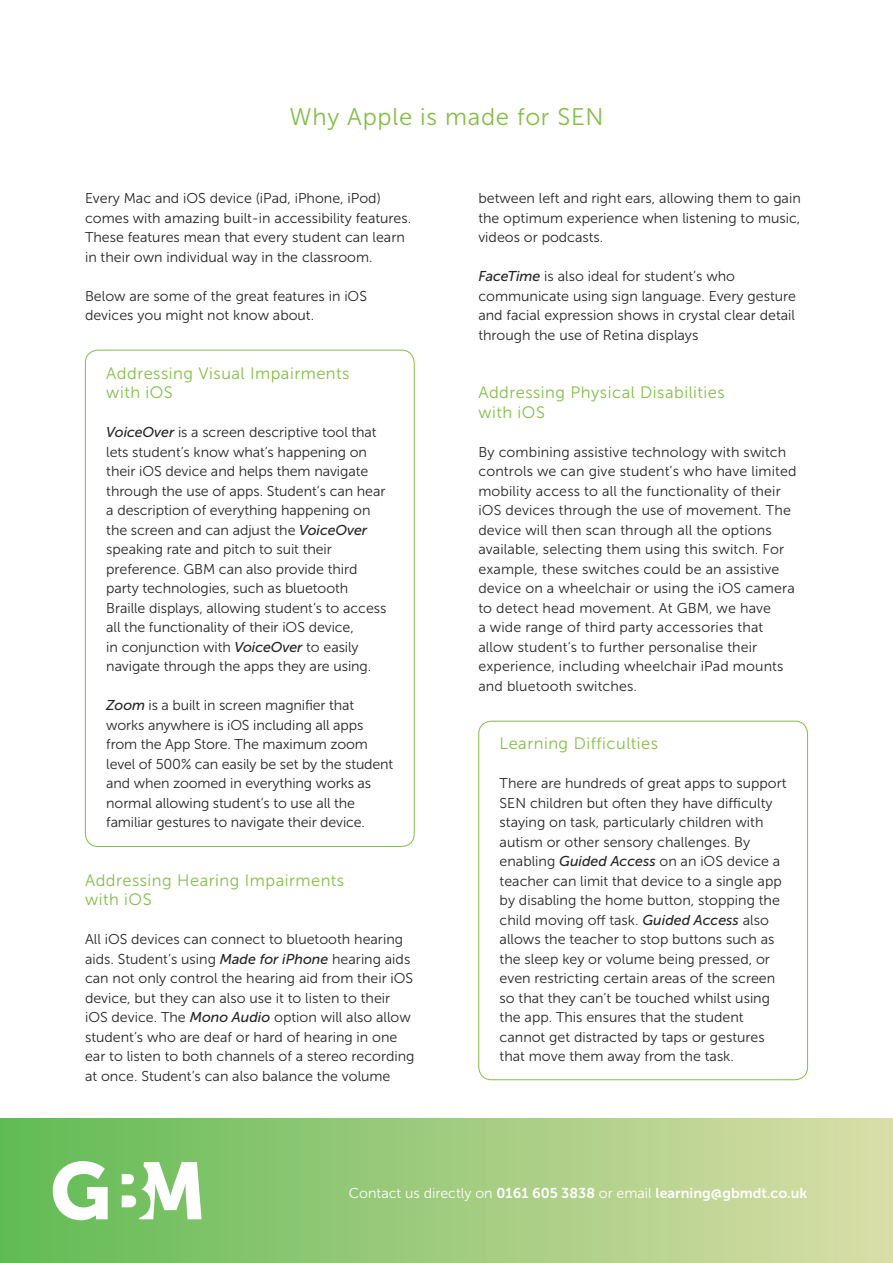
<style>
.page{position:relative;width:893px;height:1263px;background:#fff}
.page>*{position:absolute;margin:0;border:0;box-sizing:border-box;transform-origin:0 0}
.Headers{font:24px "Museo Sans 300";letter-spacing:.03em;color:#84be48}
.Small_Header{font:16.5px/19.5px "Museo Sans 300";letter-spacing:.03em;color:#84be48}
.Body{font:14.25px/19.5px "Museo Sans 300";color:#262626}
.t1{font:14.25px "Museo Sans 700";color:#fff}
.s1{font-family:"Museo Sans 500";font-style:italic}
.s2{font-family:"Museo Sans 300"}
</style>
<div class="page">
<div style="left:0;top:1118px;width:893px;height:145px;background:linear-gradient(to right,#61bb55,#dbdea8)"></div>
<svg style="left:53px;top:1161px;width:55px;height:59px"></svg>
<svg style="left:122px;top:1162px;width:80px;height:57px"></svg>
<div style="left:478px;top:721px;width:330px;height:359px;border:1px solid #84be48;border-radius:13px"></div>
<p class="Headers" style="left:289px;top:104px;width:316px">Why Apple is made for SEN</p>
<p class="Body" style="left:85px;top:189px;width:328px">Every Mac and iOS device (iPad, iPhone, iPod) comes with amazing built-in accessibility features.<br>These features mean that every student can learn in their own individual way in the classroom.</p>
<p class="Body" style="left:85px;top:286px;width:283px">Below are some of the great features in iOS devices you might not know about.</p>
<p class="Small_Header" style="left:106px;top:363px;width:245px">Addressing Visual Impairments with iOS</p>
<p class="Body" style="left:106px;top:423px;width:282px"><span class="s1">VoiceOver</span> is a screen descriptive tool that lets student’s know what’s happening on their iOS device and helps them navigate through the use of apps. Student’s can hear a description of everything happening on the screen and can adjust the <span class="s1">VoiceOver </span>speaking rate and pitch to suit their preference. GBM can also provide third party technologies, such as bluetooth Braille displays, allowing student’s to access all the functionality of their iOS device,<br>in conjunction with <span class="s1">VoiceOver</span> to easily navigate through the apps they are using.</p>
<p class="Body" style="left:106px;top:696px;width:288px"><span class="s1">Zoom</span> is a built in screen magnifier that works anywhere is iOS including all apps from the App Store. The maximum zoom level of 500% can easily be set by the student and when zoomed in everything works as normal allowing student’s to use all the familiar gestures to navigate their device.</p>
<p class="Small_Header" style="left:85px;top:870px;width:261px">Addressing Hearing Impairments with iOS</p>
<p class="Body" style="left:85px;top:930px;width:331px">All iOS devices can connect to bluetooth hearing aids. Student’s using <span class="s1">Made for iPhone</span> hearing aids can not only control the hearing aid from their iOS device, but they can also use it to listen to their iOS device. The <span class="s1">Mono Audio</span> option will also allow student’s who are deaf or hard of hearing in one ear to listen to both channels of a stereo recording at once. Student’s can also balance the volume</p>
<p class="Body" style="left:478px;top:189px;width:324px;text-align:justify">between left and right ears, allowing them to gain the optimum experience when listening to music, videos or podcasts.</p>
<p class="Body" style="left:478px;top:267px;width:319px"><span class="s1">FaceTime</span> is also ideal for student’s who communicate using sign language. Every gesture and facial expression shows in crystal clear detail through the use of Retina displays</p>
<p class="Small_Header" style="left:478px;top:383px;width:248px">Addressing Physical Disabilities with iOS</p>
<p class="Body" style="left:478px;top:442px;width:320px">By combining assistive technology with switch controls we can give student’s who have limited mobility access to all the functionality of their iOS devices through the use of movement. The device will then scan through all the options available, selecting them using this switch. For example, these switches could be an assistive device on a wheelchair or using the iOS camera to detect head movement. At GBM, we have<br>a wide range of third party accessories that allow student’s to further personalise their experience, including wheelchair iPad mounts and bluetooth switches.</p>
<p class="Small_Header" style="left:500px;top:734px;width:160px">Learning Difficulties</p>
<p class="Body" style="left:500px;top:774px;width:288px">There are hundreds of great apps to support SEN children but often they have difficulty staying on task, particularly children with autism or other sensory challenges. By enabling <span class="s1">Guided Access</span> on an iOS device a teacher can limit that device to a single app by disabling the home button, stopping the child moving off task. <span class="s1">Guided Access</span> also allows the teacher to stop buttons such as the sleep key or volume being pressed, or even restricting certain areas of the screen so that they can’t be touched whilst using the app. This ensures that the student cannot get distracted by taps or gestures that move them away from the task.</p>
<p class="t1" style="left:349px;top:1185px;width:460px"><span class="s2">Contact us directly on</span> 0161 605 3838 <span class="s2">or email</span> learning@gbmdt.co.uk</p>
</div>
